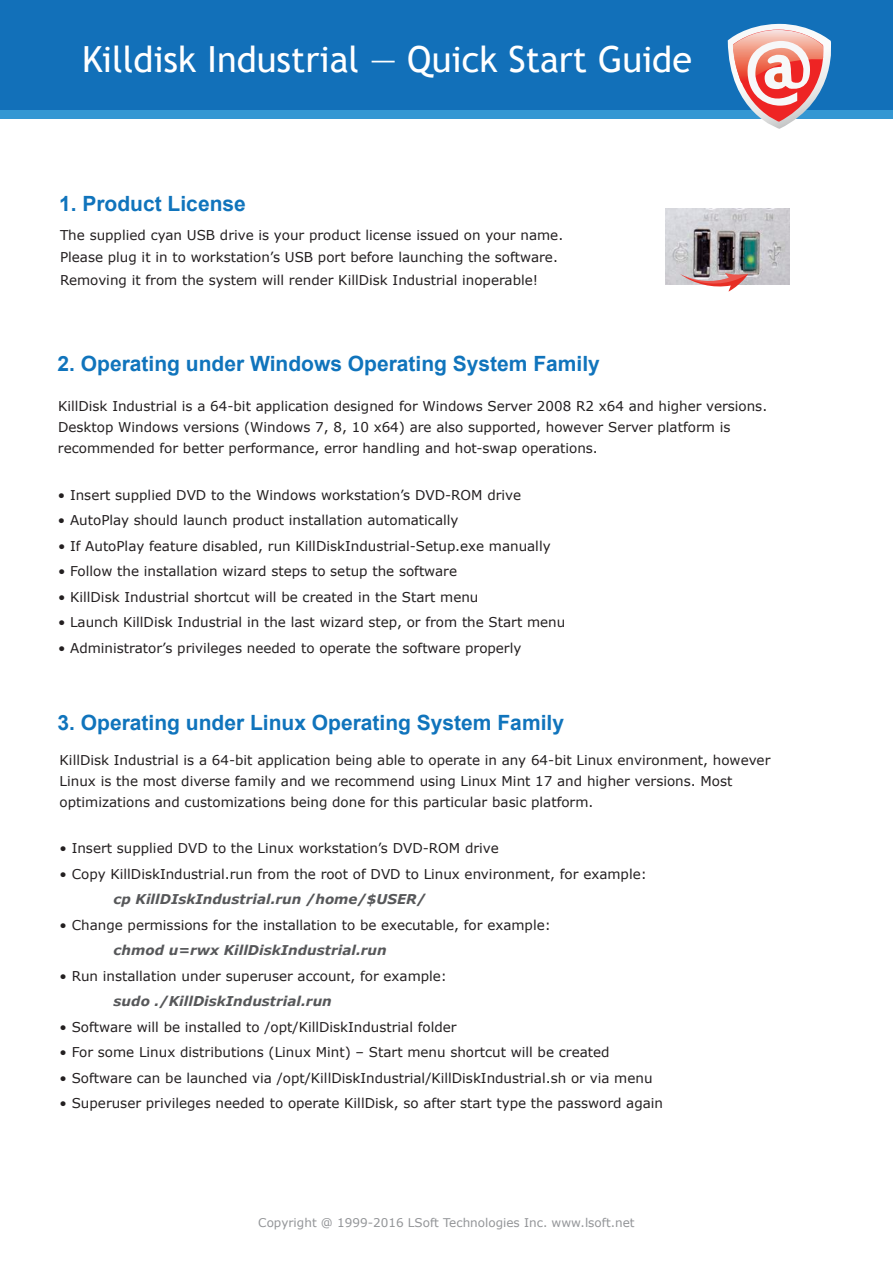
<style>
.page{position:relative;width:893px;height:1263px;background:#fff}
.page>*{position:absolute;margin:0;border:0;box-sizing:border-box;transform-origin:0 0}
.t1{font:36px "Trebuchet MS";color:#fff}
.t2{font:700 21px "Arial";color:#1074bc}
.t3{font:13.5px/21px "Verdana";color:#231f20}
.t4{font:italic 700 13.5px "Verdana";color:#57585a}
.t5{font:12px "Verdana";color:#939598}
</style>
<div class="page">
<div style="left:0;top:0;width:893px;height:119px;background:#3497d3"></div>
<div style="left:0;top:0;width:893px;height:110px;background:#1270b9"></div>
<svg style="left:728px;top:24px;width:103px;height:105px"></svg>
<img style="left:665px;top:209px;width:125px;height:75px">
<svg style="left:680px;top:273px;width:68px;height:19px"></svg>
<h1 class="t1" style="left:82px;top:38px;width:611px">Killdisk Industrial — Quick Start Guide</h1>
<h2 class="t2" style="left:59px;top:190px;width:188px">1. Product License</h2>
<p class="t3" style="left:60px;top:223px;width:505px;line-height:22.5px">The supplied cyan USB drive is your product license issued on your name.<br>Please plug it in to workstation’s USB port before launching the software.<br>Removing it from the system will render KillDisk Industrial inoperable!</p>
<h2 class="t2" style="left:57px;top:349px;width:544px">2. Operating under Windows Operating System Family</h2>
<p class="t3" style="left:58px;top:396px;width:711px">KillDisk Industrial is a 64-bit application designed for Windows Server 2008 R2 x64 and higher versions.<br>Desktop Windows versions (Windows 7, 8, 10 x64) are also supported, however Server platform is recommended for better performance, error handling and hot-swap operations.</p>
<p class="t3" style="left:58px;top:484px;width:465px">• Insert supplied DVD to the Windows workstation’s DVD-ROM drive</p>
<p class="t3" style="left:58px;top:510px;width:402px">• AutoPlay should launch product installation automatically</p>
<p class="t3" style="left:58px;top:535px;width:494px">• If AutoPlay feature disabled, run KillDiskIndustrial-Setup.exe manually</p>
<p class="t3" style="left:58px;top:561px;width:401px">• Follow the installation wizard steps to setup the software</p>
<p class="t3" style="left:58px;top:586px;width:422px">• KillDisk Industrial shortcut will be created in the Start menu</p>
<p class="t3" style="left:58px;top:612px;width:509px">• Launch KillDisk Industrial in the last wizard step, or from the Start menu</p>
<p class="t3" style="left:58px;top:637px;width:465px">• Administrator’s privileges needed to operate the software properly</p>
<h2 class="t2" style="left:57px;top:709px;width:508px">3. Operating under Linux Operating System Family</h2>
<p class="t3" style="left:60px;top:749px;width:712px">KillDisk Industrial is a 64-bit application being able to operate in any 64-bit Linux environment, however<br>Linux is the most diverse family and we recommend using Linux Mint 17 and higher versions. Most optimizations and customizations being done for this particular basic platform.</p>
<p class="t3" style="left:60px;top:838px;width:441px">• Insert supplied DVD to the Linux workstation’s DVD-ROM drive</p>
<p class="t3" style="left:60px;top:863px;width:589px">• Copy KillDiskIndustrial.run from the root of DVD to Linux environment, for example:</p>
<p class="t4" style="left:114px;top:890px;width:314px">cp KillDIskIndustrial.run /home/$USER/</p>
<p class="t3" style="left:60px;top:914px;width:493px">• Change permissions for the installation to be executable, for example:</p>
<p class="t4" style="left:114px;top:941px;width:275px">chmod u=rwx KillDiskIndustrial.run</p>
<p class="t3" style="left:60px;top:965px;width:389px">• Run installation under superuser account, for example:</p>
<p class="t4" style="left:114px;top:992px;width:220px">sudo ./KillDiskIndustrial.run</p>
<p class="t3" style="left:60px;top:1016px;width:399px">• Software will be installed to /opt/KillDiskIndustrial folder</p>
<p class="t3" style="left:60px;top:1042px;width:551px">• For some Linux distributions (Linux Mint) – Start menu shortcut will be created</p>
<p class="t3" style="left:60px;top:1067px;width:594px">• Software can be launched via /opt/KillDiskIndustrial/KillDiskIndustrial.sh or via menu</p>
<p class="t3" style="left:60px;top:1093px;width:605px">• Superuser privileges needed to operate KillDisk, so after start type the password again</p>
<p class="t5" style="left:258px;top:1214px;width:378px">Copyright @ 1999-2016 LSoft Technologies Inc. www.lsoft.net</p>
</div>
